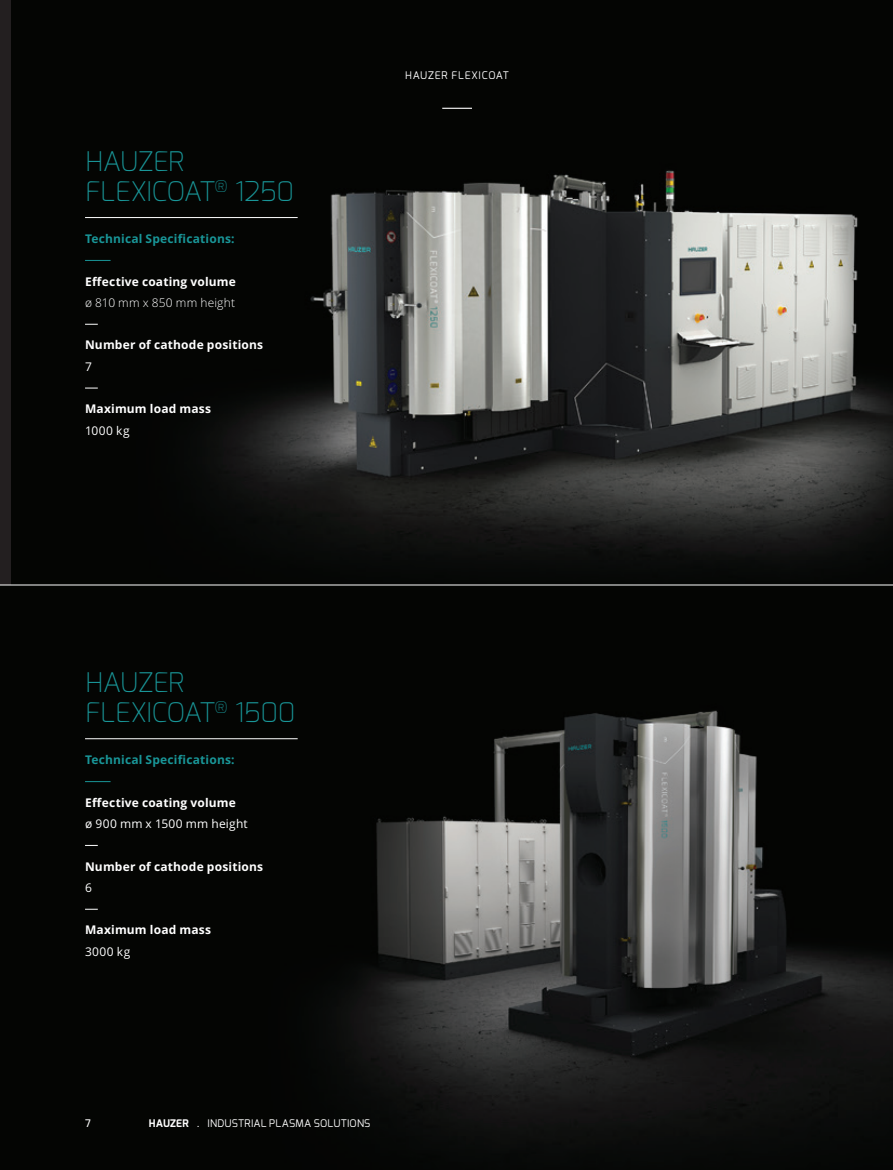
<style>
.page{position:relative;width:893px;height:1170px;background:#fff}
.page>*{position:absolute;margin:0;border:0;box-sizing:border-box;transform-origin:0 0}
.t1{font:200 27px/30px "Exo";letter-spacing:-.01em;color:#199698}
.t2{font:700 12px "Open Sans";letter-spacing:.015em;color:#fff}
.t3{font:700 12px "Open Sans";letter-spacing:.015em;color:#199698}
.t4{font:12px "Open Sans";letter-spacing:.025em;color:#fff}
.t5{font:300 12px "Open Sans";letter-spacing:.015em;color:#fff}
.t6{font:10.5px "Exo";letter-spacing:.025em;color:#fff}
.t7{font:10.5px "Exo";letter-spacing:.07em;color:#fff}
.t8{font:500 10.5px "Exo";color:#fff}
.s1{font-weight:700}
</style>
<div class="page">
<img style="left:0;top:585px;width:893px;height:584px">
<img style="left:12px;top:0;width:881px;height:584px">
<hr style="left:85px;top:217px;width:213px;height:1px;background:#fff">
<svg style="left:85px;top:260px;width:26px;height:1px"></svg>
<svg style="left:85px;top:324px;width:13px;height:1px"></svg>
<svg style="left:85px;top:387px;width:13px;height:1px"></svg>
<hr style="left:442px;top:108px;width:30px;height:1px;background:#fff">
<hr style="left:85px;top:738px;width:213px;height:1px;background:#fff">
<svg style="left:85px;top:781px;width:26px;height:1px"></svg>
<svg style="left:85px;top:845px;width:13px;height:1px"></svg>
<svg style="left:85px;top:908px;width:13px;height:1px"></svg>
<h1 class="t1" style="left:85px;top:146px;width:211px">HAUZER<br>FLEXICOAT<sup>®</sup> 1250</h1>
<p class="t3" style="left:85px;top:230px;width:151px">Technical Specifications:</p>
<p class="t2" style="left:85px;top:273px;width:152px">Effective coating volume</p>
<p class="t5" style="left:85px;top:294px;width:152px">ø 810 mm x 850 mm height</p>
<p class="t2" style="left:85px;top:336px;width:180px">Number of cathode positions</p>
<p class="t4" style="left:85px;top:358px;width:8px">7</p>
<p class="t2" style="left:85px;top:400px;width:128px">Maximum load mass</p>
<p class="t4" style="left:85px;top:422px;width:46px">1000 kg</p>
<p class="t7" style="left:405px;top:68px;width:105px">HAUZER FLEXICOAT</p>
<h1 class="t1" style="left:85px;top:666px;width:212px">HAUZER<br>FLEXICOAT<sup>®</sup> 1500</h1>
<p class="t3" style="left:85px;top:751px;width:151px">Technical Specifications:</p>
<p class="t2" style="left:85px;top:793px;width:152px">Effective coating volume</p>
<p class="t4" style="left:85px;top:815px;width:164px">ø 900 mm x 1500 mm height</p>
<p class="t2" style="left:85px;top:857px;width:180px">Number of cathode positions</p>
<p class="t4" style="left:85px;top:879px;width:8px">6</p>
<p class="t2" style="left:85px;top:921px;width:128px">Maximum load mass</p>
<p class="t4" style="left:85px;top:943px;width:47px">3000 kg</p>
<p class="t8" style="left:85px;top:1116px;width:7px">7</p>
<p class="t6" style="left:149px;top:1116px;width:223px"><span class="s1">HAUZER</span> . INDUSTRIAL PLASMA SOLUTIONS</p>
</div>
